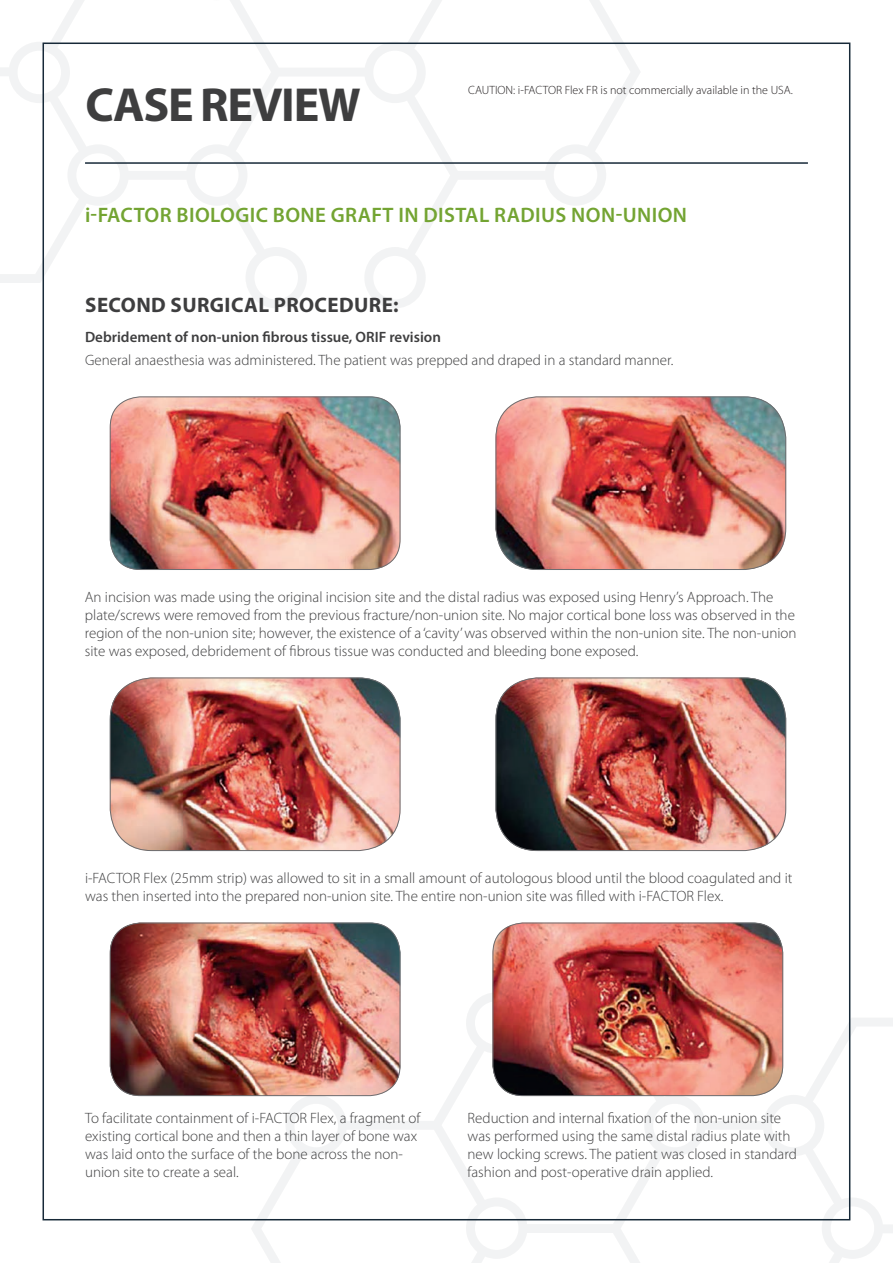
<style>
.page{position:relative;width:893px;height:1263px;background:#fff}
.page>*{position:absolute;margin:0;border:0;box-sizing:border-box;transform-origin:0 0}
.t1{font:700 48px "Myriad Pro";letter-spacing:-.025em;color:#3e3e3f}
.t2{font:600 21px "Myriad Pro";letter-spacing:.02em;color:#73a432}
.t3{font:700 21px "Myriad Pro";letter-spacing:.02em;color:#3e3e3f}
.t4{font:300 15px/18px "Myriad Pro";color:#3e3e3f}
.t5{font:600 15px "Myriad Pro";color:#3e3e3f}
.t6{font:300 12px "Myriad Pro";color:#231f20}
</style>
<div class="page">
<svg style="left:251px;top:992px;width:642px;height:271px"></svg>
<svg style="left:0;top:0;width:641px;height:308px"></svg>
<img style="left:110px;top:396px;width:291px;height:174px">
<img style="left:495px;top:396px;width:291px;height:174px">
<img style="left:110px;top:677px;width:291px;height:174px">
<img style="left:495px;top:677px;width:291px;height:174px">
<hr style="left:85px;top:162px;width:723px;height:2px;background:#172938">
<img style="left:110px;top:922px;width:291px;height:174px">
<img style="left:492px;top:922px;width:291px;height:174px">
<h1 class="t1" style="left:86px;top:74px;width:277px">CASE REVIEW</h1>
<p class="t6" style="left:468px;top:83px;width:326px">CAUTION: i-FACTOR Flex FR is not commercially available in the USA.</p>
<h2 class="t2" style="left:85px;top:202px;width:604px">i-FACTOR BIOLOGIC BONE GRAFT IN DISTAL RADIUS NON-UNION</h2>
<h2 class="t3" style="left:85px;top:291px;width:315px">SECOND SURGICAL PROCEDURE:</h2>
<p class="t5" style="left:85px;top:328px;width:357px">Debridement of non-union fibrous tissue, ORIF revision</p>
<p class="t4" style="left:85px;top:350px;width:590px">General anaesthesia was administered. The patient was prepped and draped in a standard manner.</p>
<p class="t4" style="left:85px;top:588px;width:713px">An incision was made using the original incision site and the distal radius was exposed using Henry’s Approach. The plate/screws were removed from the previous fracture/non-union site. No major cortical bone loss was observed in the region of the non-union site; however, the existence of a ‘cavity’ was observed within the non-union site. The non-union site was exposed, debridement of fibrous tissue was conducted and bleeding bone exposed.</p>
<p class="t4" style="left:85px;top:869px;width:709px">i-FACTOR Flex (25mm strip) was allowed to sit in a small amount of autologous blood until the blood coagulated and it was then inserted into the prepared non-union site. The entire non-union site was filled with i-FACTOR Flex.</p>
<p class="t4" style="left:85px;top:1109px;width:337px">To facilitate containment of i-FACTOR Flex, a fragment of existing cortical bone and then a thin layer of bone wax was laid onto the surface of the bone across the non&shy;union site to create a seal.</p>
<p class="t4" style="left:468px;top:1109px;width:331px">Reduction and internal fixation of the non-union site was performed using the same distal radius plate with new locking screws. The patient was closed in standard fashion and post-operative drain applied.</p>
</div>
